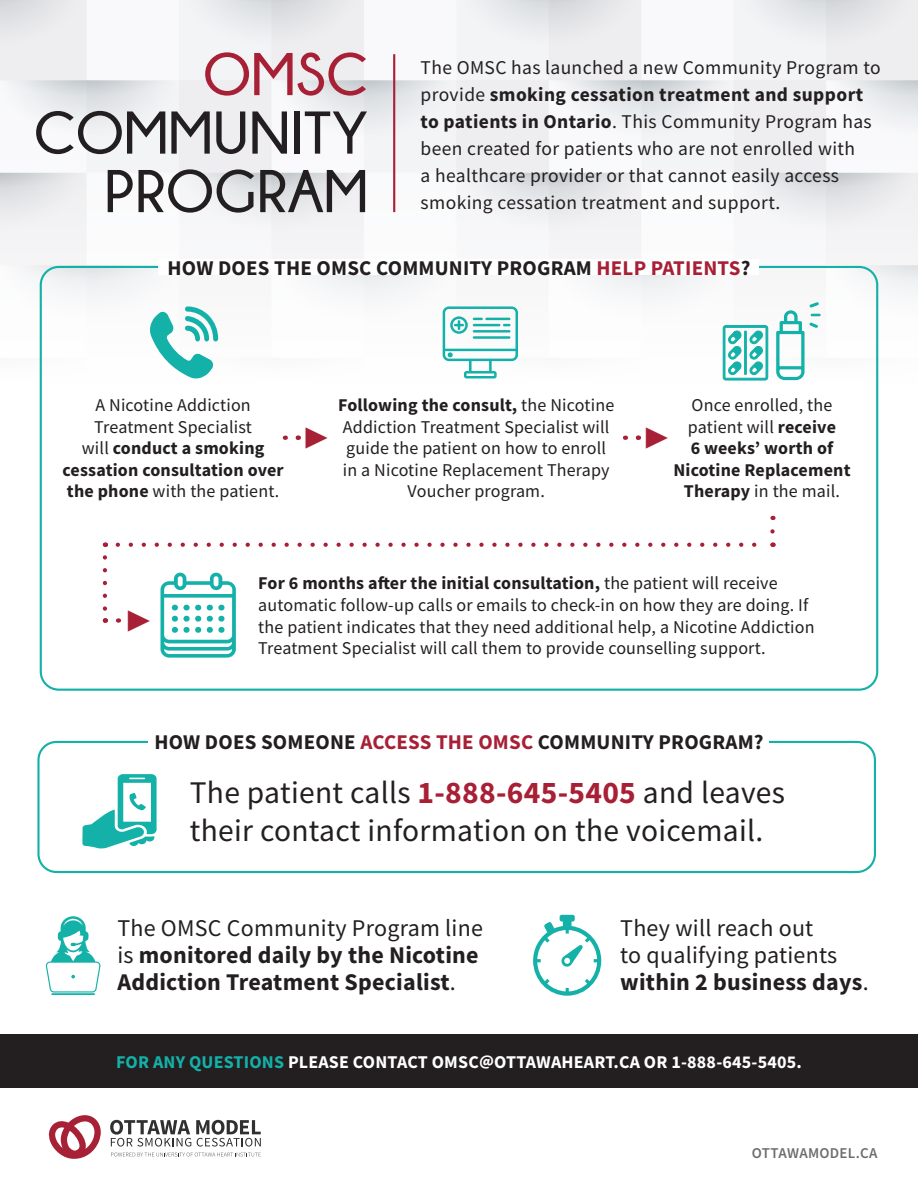
<style>
.page{position:relative;width:918px;height:1188px;background:#fff}
.page>*{position:absolute;margin:0;border:0;box-sizing:border-box;transform-origin:0 0}
.t1{font:700 60px/58.5px "Champagne&Limousines";letter-spacing:.01em;color:#231f20;text-align:right}
.t2{font:31.5px/37.8px "Source Sans Pro";letter-spacing:.01em;color:#231f20}
.t3{font:700 27px "Source Sans Pro";color:#a72035}
.t4{font:700 24px/27px "Source Sans Pro";letter-spacing:.01em;color:#231f20}
.t5{font:24px/27px "Source Sans Pro";letter-spacing:.01em;color:#231f20}
.t6{font:700 21px "Source Sans Pro";letter-spacing:.01em;color:#231f20}
.t7{font:19.5px/27px "Source Sans Pro";letter-spacing:.02em;color:#231f20}
.t8{font:18px/21.6px "Source Sans Pro";letter-spacing:.01em;color:#231f20;text-align:center}
.t9{font:700 18px/21.6px "Source Sans Pro";letter-spacing:.01em;color:#231f20;text-align:center}
.t10{font:700 18px "Source Sans Pro";letter-spacing:.01em;color:#fff}
.t11{font:600 15px "Source Sans Pro";letter-spacing:.02em;color:#6c6d70}
.s1{color:#a72035}
.s2{font-weight:700}
.s3{font-weight:400}
.s4{font-weight:700;color:#a72035}
.s5{color:#13b1a8}
</style>
<div class="page">
<div style="left:0;top:1035px;width:918px;height:53px;background:#231f20"></div>
<img style="left:0;top:0;width:918px;height:543px">
<svg style="left:49px;top:1115px;width:52px;height:44px"></svg>
<svg style="left:111px;top:1153px;width:150px;height:4px"></svg>
<svg style="left:110px;top:1120px;width:151px;height:27px"></svg>
<div style="left:159px;top:260px;width:600px;height:15px;background:#fff"></div>
<hr style="left:393px;top:54px;width:2px;height:158px;background:#a72035">
<div style="left:37px;top:741px;width:839px;height:132px;border:2px solid #13b1a8;border-radius:18px"></div>
<div style="left:148px;top:733px;width:622px;height:16px;background:#fff"></div>
<svg style="left:160px;top:573px;width:76px;height:85px"></svg>
<div style="left:218px;top:627px;width:7px;height:6px;background:#13b1a8;border-radius:3px"></div>
<svg style="left:149px;top:306px;width:69px;height:74px"></svg>
<svg style="left:443px;top:306px;width:75px;height:72px"></svg>
<hr style="left:473px;top:330px;width:37px;height:3px;background:#13b1a8">
<hr style="left:473px;top:336px;width:37px;height:3px;background:#13b1a8">
<svg style="left:775px;top:301px;width:46px;height:80px"></svg>
<svg style="left:723px;top:325px;width:45px;height:55px"></svg>
<hr style="left:51px;top:993px;width:44px;height:2px;background:#13b1a8">
<svg style="left:46px;top:916px;width:55px;height:77px"></svg>
<svg style="left:82px;top:774px;width:75px;height:75px"></svg>
<svg style="left:533px;top:915px;width:68px;height:81px"></svg>
<svg style="left:118px;top:531px;width:657px;height:16px"></svg>
<svg style="left:103px;top:557px;width:5px;height:66px"></svg>
<svg style="left:285px;top:436px;width:14px;height:4px"></svg>
<svg style="left:632px;top:436px;width:7px;height:4px"></svg>
<p class="t1" style="left:34px;top:45px;width:335px"><span class="s1">OMSC<br></span>COMMUNITY<br>PROGRAM</p>
<p class="t7" style="left:421px;top:54px;width:462px">The OMSC has launched a new Community Program to provide <span class="s2">smoking cessation treatment and support to patients in Ontario</span>. This Community Program has been created for patients who are not enrolled with<br>a healthcare provider or that cannot easily access smoking cessation treatment and support.</p>
<p class="t6" style="left:167px;top:254px;width:585px">HOW DOES THE OMSC COMMUNITY PROGRAM <span class="s1">HELP PATIENTS</span>?</p>
<p class="t8" style="left:62px;top:394px;width:223px">A Nicotine Addiction<br>Treatment Specialist<br>will <span class="s2">conduct a smoking cessation consultation over the phone</span> with the patient.</p>
<p class="t8" style="left:338px;top:394px;width:278px"><span class="s2">Following the consult,</span> the Nicotine<br>Addiction Treatment Specialist will guide the patient on how to enroll in a Nicotine Replacement Therapy<br>Voucher program.</p>
<p class="t9" style="left:673px;top:394px;width:179px"><span class="s3">Once enrolled, the patient will</span> receive<br>6 weeks’ worth of<br>Nicotine Replacement<br>Therapy <span class="s3">in the mail.</span></p>
<p class="t3" style="left:304px;top:419px;width:25px">▶</p>
<p class="t3" style="left:645px;top:419px;width:25px">▶</p>
<p class="t3" style="left:127px;top:602px;width:25px">▶</p>
<p class="t8" style="left:258px;top:573px;width:558px;text-align:left"><span class="s2">For 6 months after the initial consultation,</span> the patient will receive automatic follow-up calls or emails to check-in on how they are doing. If the patient indicates that they need additional help, a Nicotine Addiction Treatment Specialist will call them to provide counselling support.</p>
<p class="t6" style="left:154px;top:728px;width:611px">HOW DOES SOMEONE <span class="s1">ACCESS THE OMSC</span> COMMUNITY PROGRAM?</p>
<p class="t2" style="left:190px;top:773px;width:597px">The patient calls <span class="s4">1-888-645-5405</span> and leaves their contact information on the voicemail.</p>
<p class="t4" style="left:117px;top:914px;width:367px"><span class="s3">The OMSC Community Program line is</span> monitored daily by the Nicotine<br>Addiction Treatment Specialist<span class="s3">.</span></p>
<p class="t5" style="left:620px;top:914px;width:250px">They will reach out<br>to qualifying patients <span class="s2">within 2 business days</span>.</p>
<p class="t10" style="left:116px;top:1050px;width:687px"><span class="s5">FOR ANY QUESTIONS</span> PLEASE CONTACT OMSC@OTTAWAHEART.CA OR 1-888-645-5405.</p>
<p class="t11" style="left:752px;top:1144px;width:127px">OTTAWAMODEL.CA</p>
</div>
